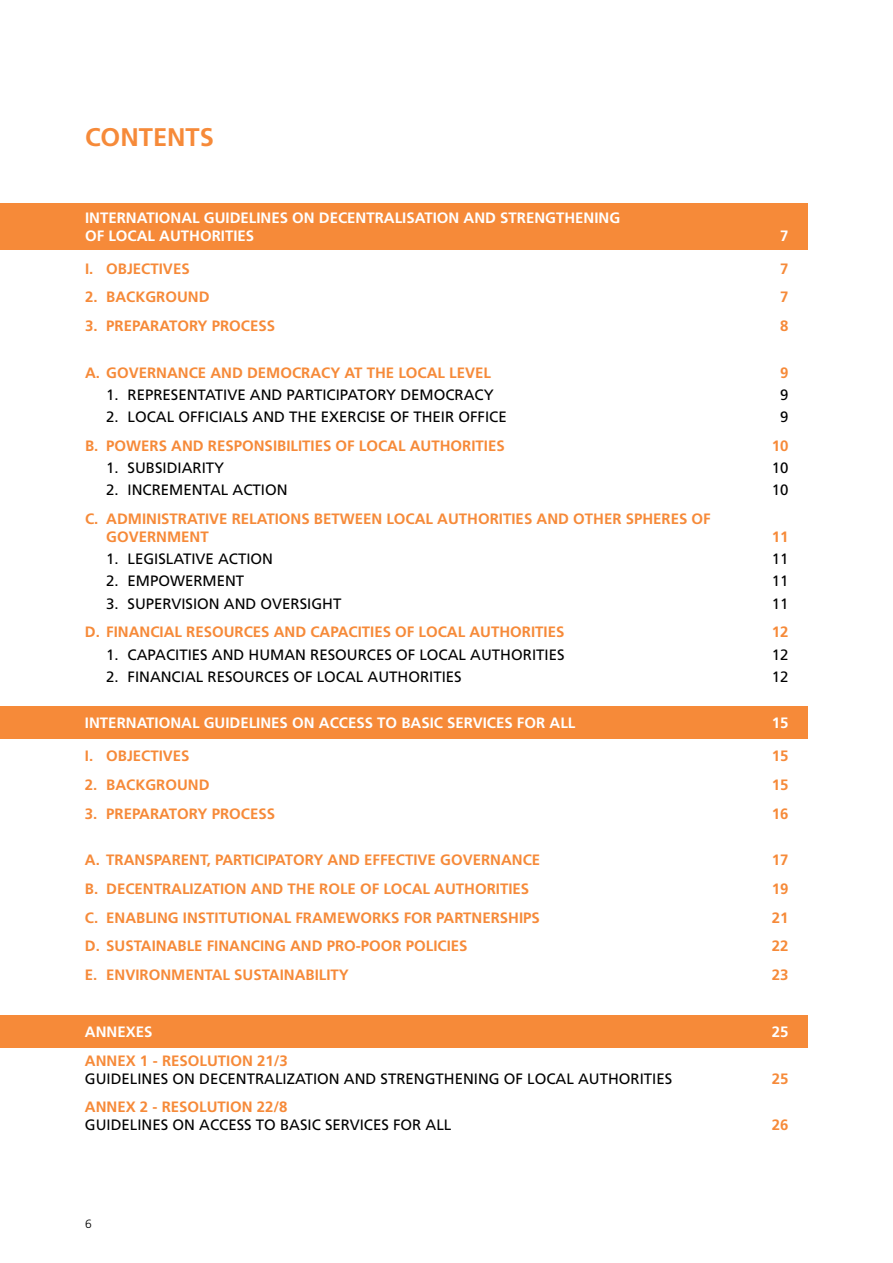
<style>
.page{position:relative;width:893px;height:1263px;background:#fff}
.page>*{position:absolute;margin:0;border:0;box-sizing:border-box;transform-origin:0 0}
.t1{font:700 25.5px "Frutiger";color:#f68a39}
.t2{font:700 15px "Frutiger";color:#f68a39}
.t3{font:15px "Frutiger";color:#000}
.t4{font:700 15px "Frutiger";color:#fff}
.t5{font:300 12px "Frutiger";color:#000}
</style>
<div class="page">
<div style="left:0;top:1015px;width:808px;height:33px;background:#f68a39"></div>
<div style="left:0;top:706px;width:808px;height:32px;background:#f68a39"></div>
<div style="left:0;top:203px;width:808px;height:47px;background:#f68a39"></div>
<h1 class="t1" style="left:85px;top:123px;width:130px">CONTENTS</h1>
<p class="t4" style="left:85px;top:209px;width:15px">INTERNAT</p>
<p class="t4" style="left:155px;top:209px;width:16px">IONAL</p>
<p class="t4" style="left:204px;top:209px;width:67px">GUIDELINES</p>
<p class="t4" style="left:292px;top:209px;width:37px">ON DECENTRAL</p>
<p class="t4" style="left:402px;top:209px;width:73px">ISATION AND</p>
<p class="t4" style="left:500px;top:209px;width:10px">STREN</p>
<p class="t4" style="left:545px;top:209px;width:76px">GTHENING</p>
<p class="t4" style="left:85px;top:227px;width:34px">OF LOCAL</p>
<p class="t4" style="left:159px;top:227px;width:11px">AUT</p>
<p class="t4" style="left:189px;top:227px;width:55px">HORITIES</p>
<p class="t4" style="left:780px;top:227px;width:10px">7</p>
<p class="t2" style="left:85px;top:260px;width:21px">I. OB</p>
<p class="t2" style="left:127px;top:260px;width:64px">JECTIVES</p>
<p class="t2" style="left:780px;top:260px;width:10px">7</p>
<p class="t2" style="left:85px;top:288px;width:126px">2. BACKGROUND</p>
<p class="t2" style="left:780px;top:288px;width:10px">7</p>
<p class="t2" style="left:85px;top:317px;width:192px">3. PREPARATORY PROCESS</p>
<p class="t2" style="left:780px;top:317px;width:10px">8</p>
<p class="t2" style="left:85px;top:364px;width:43px">A. GOVERNANCE</p>
<p class="t2" style="left:210px;top:364px;width:12px">AND</p>
<p class="t2" style="left:247px;top:364px;width:45px">DEMOCRACY</p>
<p class="t2" style="left:345px;top:364px;width:64px">AT THE LOCAL</p>
<p class="t2" style="left:449px;top:364px;width:8px">LEVEL</p>
<p class="t2" style="left:780px;top:364px;width:10px">9</p>
<p class="t3" style="left:106px;top:386px;width:389px">1. REPRESENTATIVE AND PARTICIPATORY DEMOCRACY</p>
<p class="t3" style="left:780px;top:386px;width:10px">9</p>
<p class="t3" style="left:106px;top:408px;width:402px">2. LOCAL OFFICIALS AND THE EXERCISE OF THEIR OFFICE</p>
<p class="t3" style="left:780px;top:408px;width:10px">9</p>
<p class="t2" style="left:85px;top:437px;width:41px">B. POWERS</p>
<p class="t2" style="left:171px;top:437px;width:12px">AND</p>
<p class="t2" style="left:208px;top:437px;width:46px">RESPONS</p>
<p class="t2" style="left:273px;top:437px;width:96px">IBILITIES OF LOCAL</p>
<p class="t2" style="left:410px;top:437px;width:11px">AUT</p>
<p class="t2" style="left:440px;top:437px;width:55px">HORITIES</p>
<p class="t2" style="left:772px;top:437px;width:18px">10</p>
<p class="t3" style="left:106px;top:459px;width:119px">1. SUBSIDIARITY</p>
<p class="t3" style="left:772px;top:459px;width:18px">10</p>
<p class="t3" style="left:106px;top:481px;width:183px">2. I NCREMENTAL ACTION</p>
<p class="t3" style="left:772px;top:481px;width:18px">10</p>
<p class="t2" style="left:85px;top:510px;width:24px">C. AD</p>
<p class="t2" style="left:128px;top:510px;width:43px">MINISTRAT</p>
<p class="t2" style="left:205px;top:510px;width:37px">IVE RELAT</p>
<p class="t2" style="left:275px;top:510px;width:15px">IONS</p>
<p class="t2" style="left:314px;top:510px;width:20px">BETWEEN</p>
<p class="t2" style="left:386px;top:510px;width:11px">LOCAL</p>
<p class="t2" style="left:437px;top:510px;width:11px">AUT</p>
<p class="t2" style="left:467px;top:510px;width:81px">HORITIES AND</p>
<p class="t2" style="left:573px;top:510px;width:90px">OTHER SPHERES</p>
<p class="t2" style="left:692px;top:510px;width:10px">OF</p>
<p class="t2" style="left:106px;top:528px;width:22px">GOVERN</p>
<p class="t2" style="left:167px;top:528px;width:22px">MENT</p>
<p class="t2" style="left:772px;top:528px;width:18px">11</p>
<p class="t3" style="left:106px;top:550px;width:168px">1. LEGISLATIVE ACTION</p>
<p class="t3" style="left:772px;top:550px;width:18px">11</p>
<p class="t3" style="left:106px;top:572px;width:139px">2. EMPOWERMENT</p>
<p class="t3" style="left:772px;top:572px;width:18px">11</p>
<p class="t3" style="left:106px;top:595px;width:237px">3. SUPERVISION AND OVERSIGHT</p>
<p class="t3" style="left:772px;top:595px;width:18px">11</p>
<p class="t2" style="left:85px;top:623px;width:44px">D. FINANC</p>
<p class="t2" style="left:160px;top:623px;width:37px">IAL RESOURCES</p>
<p class="t2" style="left:274px;top:623px;width:12px">AND</p>
<p class="t2" style="left:310px;top:623px;width:119px">CAPACITIES OF LOCAL</p>
<p class="t2" style="left:469px;top:623px;width:11px">AUT</p>
<p class="t2" style="left:499px;top:623px;width:55px">HORITIES</p>
<p class="t2" style="left:772px;top:623px;width:18px">12</p>
<p class="t3" style="left:106px;top:645px;width:460px">1. CAPACITIES AND HUMAN RESOURCES OF LOCAL AUTHORITIES</p>
<p class="t3" style="left:772px;top:645px;width:18px">12</p>
<p class="t3" style="left:106px;top:668px;width:357px">2. FINANCIAL RESOURCES OF LOCAL AUTHORITIES</p>
<p class="t3" style="left:772px;top:668px;width:18px">12</p>
<p class="t4" style="left:85px;top:714px;width:15px">INTERNAT</p>
<p class="t4" style="left:155px;top:714px;width:16px">IONAL</p>
<p class="t4" style="left:204px;top:714px;width:67px">GUIDELINES</p>
<p class="t4" style="left:292px;top:714px;width:37px">ON ACCESS</p>
<p class="t4" style="left:377px;top:714px;width:80px">TO BASIC SERV</p>
<p class="t4" style="left:483px;top:714px;width:14px">ICES</p>
<p class="t4" style="left:517px;top:714px;width:10px">FOR</p>
<p class="t4" style="left:549px;top:714px;width:8px">ALL</p>
<p class="t4" style="left:772px;top:714px;width:18px">15</p>
<p class="t2" style="left:85px;top:747px;width:21px">I. OB</p>
<p class="t2" style="left:127px;top:747px;width:64px">JECTIVES</p>
<p class="t2" style="left:772px;top:747px;width:18px">15</p>
<p class="t2" style="left:85px;top:776px;width:126px">2. BACKGROUND</p>
<p class="t2" style="left:772px;top:776px;width:18px">15</p>
<p class="t2" style="left:85px;top:804px;width:192px">3. PREPARATORY PROCESS</p>
<p class="t2" style="left:772px;top:804px;width:18px">16</p>
<p class="t2" style="left:85px;top:851px;width:457px">A. TRANSPARENT, PARTICIPATORY AND EFFECTIVE GOVERNANCE</p>
<p class="t2" style="left:772px;top:851px;width:18px">17</p>
<p class="t2" style="left:85px;top:880px;width:446px">B. D ECENTRALIZATION AND TH E ROLE OF LOCAL AUTH ORITIES</p>
<p class="t2" style="left:772px;top:880px;width:18px">19</p>
<p class="t2" style="left:85px;top:908px;width:456px">C. E NABLING INSTITUTIONAL FRAM EWORKS FOR PARTNERSHIPS</p>
<p class="t2" style="left:772px;top:908px;width:18px">21</p>
<p class="t2" style="left:85px;top:937px;width:384px">D. SUSTAINABLE FINANCING AND PRO-POOR POLICIES</p>
<p class="t2" style="left:772px;top:937px;width:18px">22</p>
<p class="t2" style="left:85px;top:966px;width:265px">E. E NVIRONM ENTAL SUSTAINABI LITY</p>
<p class="t2" style="left:772px;top:966px;width:18px">23</p>
<p class="t4" style="left:85px;top:1023px;width:11px">ANNE</p>
<p class="t4" style="left:126px;top:1023px;width:19px">XES</p>
<p class="t4" style="left:772px;top:1023px;width:18px">25</p>
<p class="t2" style="left:85px;top:1052px;width:204px">ANNEX 1 - RESOLUTION 21/3</p>
<p class="t3" style="left:85px;top:1070px;width:589px">GUIDELINES ON DECENTRALIZATION AND STRENGTHENING OF LOCAL AUTHORITIES</p>
<p class="t2" style="left:772px;top:1070px;width:18px">25</p>
<p class="t2" style="left:85px;top:1098px;width:204px">ANNEX 2 - RESOLUTION 22/8</p>
<p class="t3" style="left:85px;top:1116px;width:360px">GUIDELINES ON ACCESS TO BASIC SERVICES FOR ALL</p>
<p class="t2" style="left:772px;top:1116px;width:18px">26</p>
<p class="t5" style="left:85px;top:1217px;width:8px">6</p>
</div>
